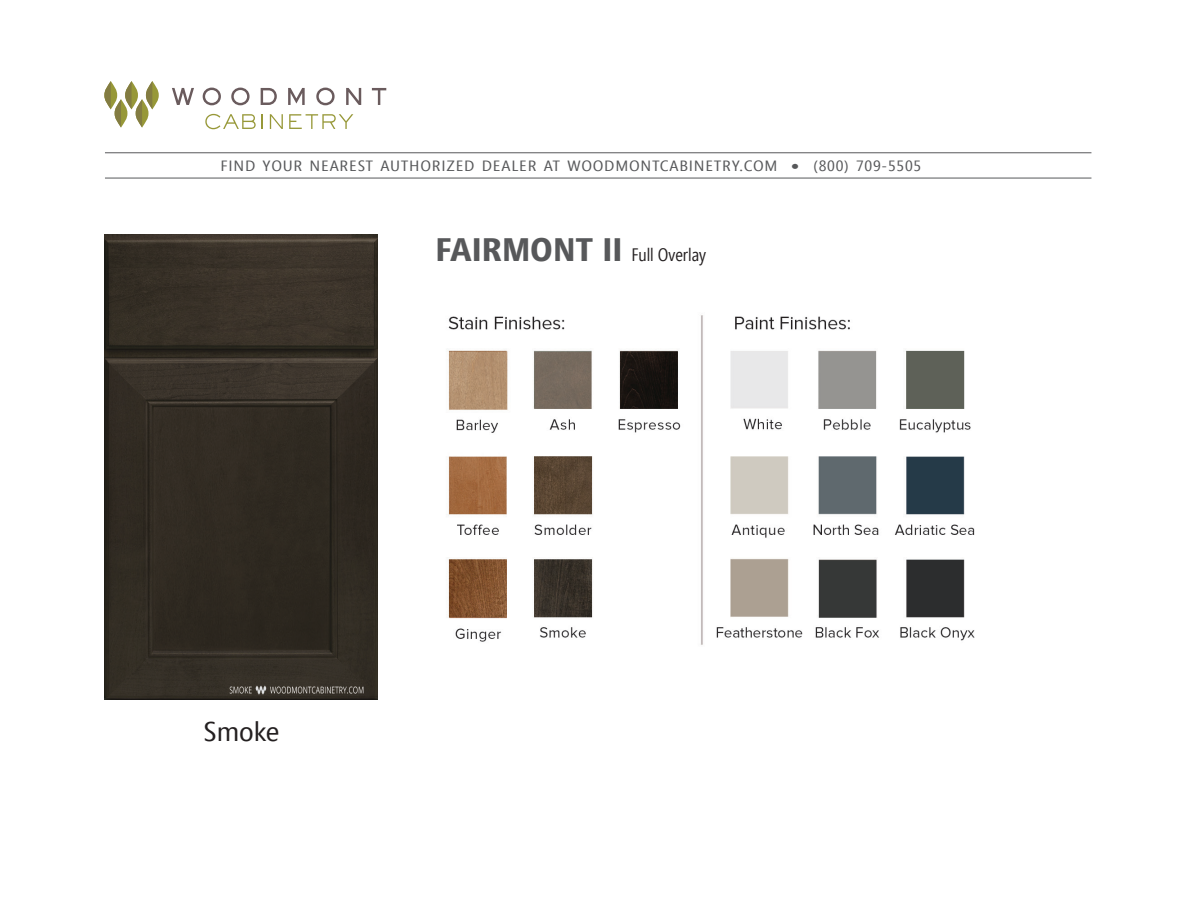
<style>
.page{position:relative;width:1188px;height:918px;background:#fff}
.page>*{position:absolute;margin:0;border:0;box-sizing:border-box;transform-origin:0 0}
.t1{font:27px "Segoe Condensed";color:#231f20;scale:1.2 1}
.t2{font:18px "Segoe Condensed";color:#231f20}
.t3{font:14.85px "Segoe Condensed";letter-spacing:.04em;color:#57585a;scale:1.22 1}
.s1{font-size:20.25px}
.s2{font-weight:700;font-size:32.4px;color:#57585a}
</style>
<div class="page">
<svg style="left:172px;top:88px;width:22px;height:17px"></svg>
<svg style="left:203px;top:88px;width:18px;height:17px"></svg>
<svg style="left:231px;top:88px;width:19px;height:17px"></svg>
<svg style="left:261px;top:88px;width:16px;height:17px"></svg>
<svg style="left:288px;top:88px;width:17px;height:17px"></svg>
<svg style="left:316px;top:88px;width:19px;height:17px"></svg>
<svg style="left:346px;top:88px;width:15px;height:17px"></svg>
<svg style="left:372px;top:88px;width:14px;height:17px"></svg>
<svg style="left:205px;top:114px;width:51px;height:15px"></svg>
<svg style="left:262px;top:114px;width:1px;height:15px"></svg>
<svg style="left:270px;top:114px;width:13px;height:15px"></svg>
<svg style="left:289px;top:114px;width:64px;height:15px"></svg>
<svg style="left:146px;top:81px;width:13px;height:28px"></svg>
<svg style="left:104px;top:81px;width:48px;height:47px"></svg>
<hr style="left:105px;top:152px;width:986px;height:1px;background:#57585a">
<hr style="left:105px;top:178px;width:986px;height:1px;background:#57585a">
<img style="left:447px;top:315px;width:528px;height:330px">
<img style="left:105px;top:234px;width:273px;height:465px">
<p class="t3" style="left:220px;top:157px;width:576px">FIND YOUR NEAREST AUTHORIZED DEALER AT WOODMONTCABINETRY.COM <span class="s1">•</span> (800) 709-5505</p>
<p class="t2" style="left:435px;top:244px;width:272px"><span class="s2">FAIRMONT II</span> Full Overlay</p>
<h1 class="t1" style="left:203px;top:715px;width:65px">Smoke</h1>
</div>
